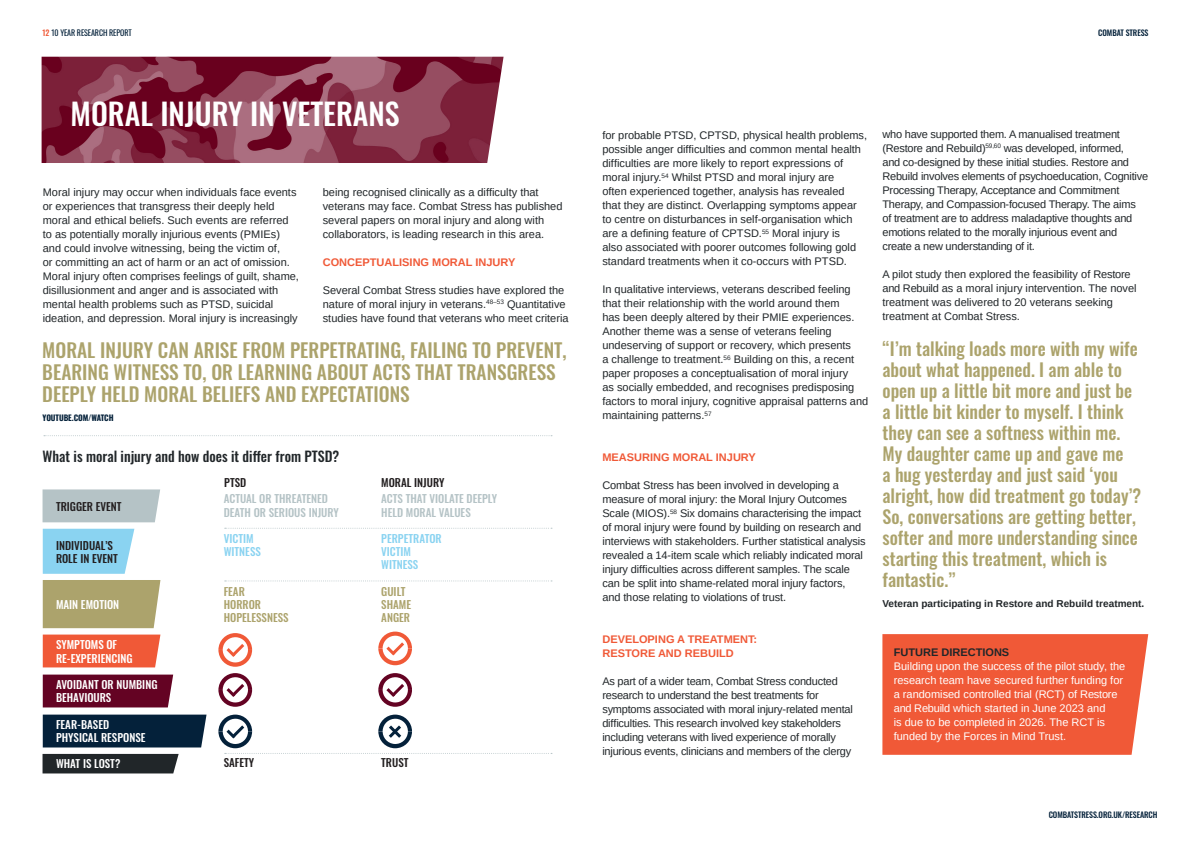
<style>
.page{position:relative;width:1191px;height:842px;background:#fff}
.page>*{position:absolute;margin:0;border:0;box-sizing:border-box;transform-origin:0 0}
.t1{font:500 30px "Oswald";color:#fff}
.t2{font:500 19.3px/22.1px "Oswald";color:#aca36c}
.t3{font:500 18px/21px "Oswald";color:#aca36c}
.t4{font:500 14px "Oswald";color:#212629}
.t5{font:11px/14px "Arimo";color:#212629}
.t6{font:11px/14px "Arimo";letter-spacing:-.02em;color:#212629}
.t7{font:11px/14px "Arimo";color:#fff}
.t8{font:500 11px/13.2px "Oswald";color:#fff}
.t9{font:700 11px/14px "Arimo";color:#f05937}
.t10{font:500 11px/13.2px "Oswald";color:#b5c3c6}
.t11{font:500 11px/13.2px "Oswald";color:#231f20}
.t12{font:500 11px "Oswald";color:#8ad3f1}
.t13{font:500 11px "Oswald";color:#aca36c}
.t14{font:700 11px "Arimo";color:#212629}
.t15{font:700 10px "Arimo";color:#212629}
.t16{font:500 8px "Oswald";letter-spacing:-.01em;color:#04213a}
.t17{font:8px "Oswald";letter-spacing:-.01em;color:#04213a}
.t18{font:700 8px "Oswald";letter-spacing:-.01em;color:#04213a}
.s1{font-weight:500;color:#f05937}
</style>
<div class="page">
<div style="left:882px;top:634px;width:266px;height:121px;background:#f05937"></div>
<div style="left:43px;top:754px;width:136px;height:19px;background:#212629"></div>
<div style="left:43px;top:715px;width:163px;height:32px;background:#04213a"></div>
<div style="left:43px;top:675px;width:130px;height:32px;background:#640323"></div>
<div style="left:43px;top:634px;width:117px;height:33px;background:#f05937"></div>
<div style="left:43px;top:580px;width:117px;height:48px;background:#aca36c"></div>
<svg style="left:43px;top:529px;width:91px;height:45px;background:#90d5f1"></svg>
<div style="left:43px;top:489px;width:117px;height:33px;background:#b5c3c6"></div>
<img style="left:42px;top:57px;width:461px;height:106px">
<svg style="left:225px;top:528px;width:327px;height:1px"></svg>
<svg style="left:225px;top:580px;width:327px;height:1px"></svg>
<svg style="left:218px;top:633px;width:34px;height:34px"></svg>
<svg style="left:378px;top:632px;width:34px;height:33px"></svg>
<svg style="left:218px;top:673px;width:34px;height:34px"></svg>
<svg style="left:378px;top:673px;width:34px;height:34px"></svg>
<svg style="left:218px;top:715px;width:334px;height:39px"></svg>
<svg style="left:44px;top:435px;width:508px;height:1px"></svg>
<p class="t17" style="left:43px;top:26px;width:91px"><span class="s1">12</span> 10 YEAR RESEARCH REPORT</p>
<p class="t16" style="left:1098px;top:29px;width:52px">COMBAT STRESS</p>
<p class="t1" style="left:71px;top:98px;width:331px">MORAL INJURY IN VETERANS</p>
<p class="t5" style="left:43px;top:185px;width:258px">Moral injury may occur when individuals face events or experiences that transgress their deeply held moral and ethical beliefs. Such events are referred to as potentially morally injurious events (PMIEs) and could involve witnessing, being the victim of,<br>or committing an act of harm or an act of omission.<br>Moral injury often comprises feelings of guilt, shame, disillusionment and anger and is associated with mental health problems such as PTSD, suicidal ideation, and depression. Moral injury is increasingly</p>
<p class="t5" style="left:323px;top:185px;width:241px">being recognised clinically as a difficulty that veterans may face. Combat Stress has published several papers on moral injury and along with collaborators, is leading research in this area.</p>
<p class="t9" style="left:323px;top:255px;width:194px">CONCEPTUALISING MORAL INJURY</p>
<p class="t5" style="left:323px;top:283px;width:247px">Several Combat Stress studies have explored the nature of moral injury in veterans.<sup>48–53</sup> Quantitative studies have found that veterans who meet criteria</p>
<p class="t2" style="left:42px;top:340px;width:526px">MORAL INJURY CAN ARISE FROM PERPETRATING, FAILING TO PREVENT,<br>BEARING WITNESS TO, OR LEARNING ABOUT ACTS THAT TRANSGRESS<br>DEEPLY HELD MORAL BELIEFS AND EXPECTATIONS</p>
<p class="t18" style="left:43px;top:414px;width:72px">YOUTUBE.COM/WATCH</p>
<p class="t4" style="left:43px;top:449px;width:298px">What is moral injury and how does it differ from PTSD?</p>
<p class="t11" style="left:224px;top:476px;width:24px">PTSD</p>
<p class="t11" style="left:381px;top:476px;width:65px">MORAL INJURY</p>
<p class="t11" style="left:56px;top:500px;width:67px">TRIGGER EVENT</p>
<p class="t11" style="left:56px;top:540px;width:63px">INDIVIDUAL’S<br>ROLE IN EVENT</p>
<p class="t8" style="left:56px;top:598px;width:65px">MAIN EMOTION</p>
<p class="t8" style="left:56px;top:639px;width:63px">SYMPTOMS OF</p>
<p class="t8" style="left:56px;top:652px;width:78px">RE-EXPERIENCING</p>
<p class="t8" style="left:56px;top:678px;width:103px">AVOIDANT OR NUMBING</p>
<p class="t8" style="left:56px;top:692px;width:57px">BEHAVIOURS</p>
<p class="t8" style="left:56px;top:718px;width:91px">FEAR-BASED<br>PHYSICAL RESPONSE</p>
<p class="t8" style="left:56px;top:758px;width:66px">WHAT IS LOST?</p>
<p class="t10" style="left:224px;top:493px;width:117px">ACTUAL OR THREATENED<br>DEATH OR SERIOUS INJURY</p>
<p class="t12" style="left:224px;top:533px;width:31px">VICTIM</p>
<p class="t12" style="left:224px;top:546px;width:39px">WITNESS</p>
<p class="t13" style="left:224px;top:585px;width:23px">FEAR</p>
<p class="t13" style="left:224px;top:599px;width:39px">HORROR</p>
<p class="t13" style="left:224px;top:612px;width:66px">HOPELESSNESS</p>
<p class="t10" style="left:381px;top:493px;width:118px">ACTS THAT VIOLATE DEEPLY<br>HELD MORAL VALUES</p>
<p class="t12" style="left:381px;top:533px;width:62px">PERPETRATOR</p>
<p class="t12" style="left:381px;top:546px;width:31px">VICTIM</p>
<p class="t12" style="left:381px;top:559px;width:39px">WITNESS</p>
<p class="t13" style="left:381px;top:585px;width:26px">GUILT</p>
<p class="t13" style="left:381px;top:599px;width:31px">SHAME</p>
<p class="t13" style="left:381px;top:612px;width:30px">ANGER</p>
<p class="t11" style="left:224px;top:757px;width:32px">SAFETY</p>
<p class="t11" style="left:381px;top:757px;width:29px">TRUST</p>
<p class="t5" style="left:602px;top:128px;width:266px">for probable PTSD, CPTSD, physical health problems, possible anger difficulties and common mental health difficulties are more likely to report expressions of moral injury.<sup>54</sup> Whilst PTSD and moral injury are<br>often experienced together, analysis has revealed<br>that they are distinct. Overlapping symptoms appear to centre on disturbances in self-organisation which are a defining feature of CPTSD.<sup>55</sup> Moral injury is<br>also associated with poorer outcomes following gold standard treatments when it co-occurs with PTSD.</p>
<p class="t5" style="left:602px;top:282px;width:267px">In qualitative interviews, veterans described feeling that their relationship with the world around them<br>has been deeply altered by their PMIE experiences.<br>Another theme was a sense of veterans feeling undeserving of support or recovery, which presents<br>a challenge to treatment.<sup>56</sup> Building on this, a recent paper proposes a conceptualisation of moral injury<br>as socially embedded, and recognises predisposing factors to moral injury, cognitive appraisal patterns and maintaining patterns.<sup>57</sup></p>
<p class="t9" style="left:602px;top:451px;width:155px">MEASURING MORAL INJURY</p>
<p class="t5" style="left:602px;top:478px;width:265px">Combat Stress has been involved in developing a measure of moral injury: the Moral Injury Outcomes Scale (MIOS).<sup>58</sup> Six domains characterising the impact of moral injury were found by building on research and interviews with stakeholders. Further statistical analysis revealed a 14-item scale which reliably indicated moral injury difficulties across different samples. The scale can be split into shame-related moral injury factors, and those relating to violations of trust.</p>
<p class="t9" style="left:602px;top:633px;width:156px">DEVELOPING A TREATMENT:<br>RESTORE AND REBUILD</p>
<p class="t6" style="left:602px;top:674px;width:252px">As part of a wider team, Combat Stress conducted research to understand the best treatments for symptoms associated with moral injury-related mental difficulties. This research involved key stakeholders including veterans with lived experience of morally injurious events, clinicians and members of the clergy</p>
<p class="t6" style="left:882px;top:127px;width:267px">who have supported them. A manualised treatment (Restore and Rebuild)<sup>59,60</sup> was developed, informed,<br>and co-designed by these initial studies. Restore and Rebuild involves elements of psychoeducation, Cognitive Processing Therapy, Acceptance and Commitment Therapy, and Compassion-focused Therapy. The aims<br>of treatment are to address maladaptive thoughts and emotions related to the morally injurious event and create a new understanding of it.</p>
<p class="t5" style="left:882px;top:267px;width:256px">A pilot study then explored the feasibility of Restore and Rebuild as a moral injury intervention. The novel treatment was delivered to 20 veterans seeking treatment at Combat Stress.</p>
<p class="t3" style="left:882px;top:339px;width:260px">“I’m talking loads more with my wife about what happened. I am able to open up a little bit more and just be a little bit kinder to myself. I think they can see a softness within me.<br>My daughter came up and gave me<br>a hug yesterday and just said ‘you alright, how did treatment go today’?<br>So, conversations are getting better, softer and more understanding since starting this treatment, which is fantastic.”</p>
<p class="t15" style="left:882px;top:597px;width:263px">Veteran participating in Restore and Rebuild treatment.</p>
<p class="t14" style="left:893px;top:644px;width:117px">FUTURE DIRECTIONS</p>
<p class="t7" style="left:893px;top:659px;width:233px">Building upon the success of the pilot study, the research team have secured further funding for a randomised controlled trial (RCT) of Restore and Rebuild which started in June 2023 and<br>is due to be completed in 2026. The RCT is funded by the Forces in Mind Trust.</p>
<p class="t16" style="left:1048px;top:810px;width:110px">COMBATSTRESS.ORG.UK/RESEARCH</p>
</div>
